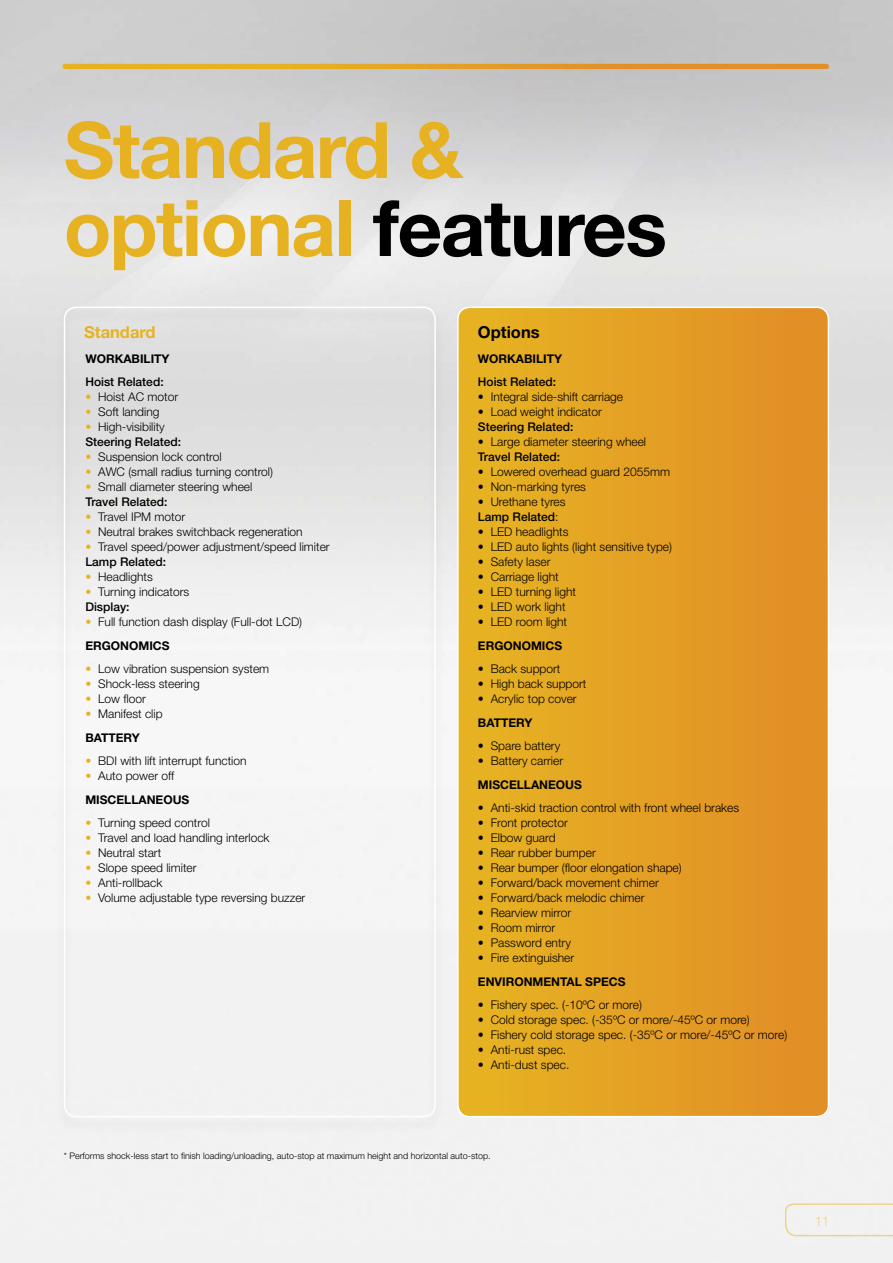
<style>
.page{position:relative;width:893px;height:1263px;background:#fff}
.page>*{position:absolute;margin:0;border:0;box-sizing:border-box;transform-origin:0 0}
.t1{font:700 78px/78px "Helvetica Neue LT Std";letter-spacing:-.02em;color:#e7b222}
.StandardFeatures_HEA{font:700 16.5px "Helvetica Neue LT Std";color:#e7b222}
.StandardFeatures_HEA-2{font:700 16.5px "Helvetica Neue LT Std";color:#000}
.t2{font:300 13.5px "Helvetica Neue LT Std";color:#e7b222}
.t3{font:300 12px "Helvetica Neue";color:#000}
.t4{font:300 12px "Helvetica Neue LT Std";color:#000}
.StandardFeatures_BUL{font:500 12px "Helvetica Neue LT Std";color:#000}
.StandardFeatures_BUL-2{font:700 12px "Helvetica Neue LT Std";color:#000}
.StandardFeatures_BUL-3{font:300 9px "Helvetica Neue LT Std";color:#000}
.s1{color:#000}
.s2{color:#e7b222}
.s3{font-weight:300}
</style>
<div class="page">
<img style="left:0;top:0;width:893px;height:1263px">
<div style="left:55px;top:306px;width:390px;height:829px;background:#000;opacity:.15"></div>
<div style="left:64px;top:307px;width:372px;height:810px;border:2px solid #fff;border-radius:12px"></div>
<svg style="left:458px;top:307px;width:370px;height:809px;background:#e4a024"></svg>
<div style="left:457px;top:307px;width:372px;height:810px;border:2px solid #fff;border-radius:12px"></div>
<svg style="left:65px;top:64px;width:761px;height:5px;background:#e4a024"></svg>
<svg style="left:784px;top:1203px;width:109px;height:34px"></svg>
<p class="t1" style="left:64px;top:109px;width:605px">Standard &amp; optional <span class="s1">features</span></p>
<p class="StandardFeatures_HEA" style="left:84px;top:322px;width:73px">Standard</p>
<p class="StandardFeatures_HEA-2" style="left:478px;top:322px;width:63px">Options</p>
<p class="StandardFeatures_BUL-2" style="left:85px;top:351px;width:86px">WORKABILITY</p>
<p class="StandardFeatures_BUL" style="left:85px;top:375px;width:80px">Hoist Related:</p>
<p class="t4" style="left:85px;top:390px;width:94px"><span class="s2">•</span> Hoist AC motor</p>
<p class="t4" style="left:85px;top:405px;width:76px"><span class="s2">•</span> Soft landing</p>
<p class="t4" style="left:85px;top:420px;width:81px"><span class="s2">•</span> High-visibility</p>
<p class="StandardFeatures_BUL" style="left:85px;top:435px;width:97px">Steering Related:</p>
<p class="t4" style="left:85px;top:450px;width:138px"><span class="s2">•</span> Suspension lock control</p>
<p class="t4" style="left:85px;top:465px;width:189px"><span class="s2">•</span> AWC (small radius turning control)</p>
<p class="t4" style="left:85px;top:480px;width:169px"><span class="s2">•</span> Small diameter steering wheel</p>
<p class="StandardFeatures_BUL" style="left:85px;top:495px;width:84px">Travel Related:</p>
<p class="t4" style="left:85px;top:510px;width:101px"><span class="s2">•</span> Travel IPM motor</p>
<p class="t4" style="left:85px;top:525px;width:219px"><span class="s2">•</span> Neutral brakes switchback regeneration</p>
<p class="t4" style="left:85px;top:540px;width:246px"><span class="s2">•</span> Travel speed/power adjustment/speed limiter</p>
<p class="StandardFeatures_BUL" style="left:85px;top:555px;width:82px">Lamp Related:</p>
<p class="t4" style="left:85px;top:570px;width:69px"><span class="s2">•</span> Headlights</p>
<p class="t4" style="left:85px;top:585px;width:105px"><span class="s2">•</span> Turning indicators</p>
<p class="StandardFeatures_BUL" style="left:85px;top:600px;width:46px">Display:</p>
<p class="t4" style="left:85px;top:615px;width:218px"><span class="s2">•</span> Full function dash display (Full-dot LCD)</p>
<p class="StandardFeatures_BUL-2" style="left:85px;top:638px;width:86px">ERGONOMICS</p>
<p class="t4" style="left:85px;top:662px;width:185px"><span class="s2">•</span> Low vibration suspension system</p>
<p class="t4" style="left:85px;top:677px;width:116px"><span class="s2">•</span> Shock-less steering</p>
<p class="t4" style="left:85px;top:692px;width:62px"><span class="s2">•</span> Low floor</p>
<p class="t4" style="left:85px;top:707px;width:79px"><span class="s2">•</span> Manifest clip</p>
<p class="StandardFeatures_BUL-2" style="left:85px;top:730px;width:56px">BATTERY</p>
<p class="t4" style="left:85px;top:754px;width:163px"><span class="s2">•</span> BDI with lift interrupt function</p>
<p class="t4" style="left:85px;top:769px;width:90px"><span class="s2">•</span> Auto power off</p>
<p class="StandardFeatures_BUL-2" style="left:85px;top:792px;width:106px">MISCELLANEOUS</p>
<p class="t4" style="left:85px;top:816px;width:126px"><span class="s2">•</span> Turning speed control</p>
<p class="t4" style="left:85px;top:831px;width:186px"><span class="s2">•</span> Travel and load handling interlock</p>
<p class="t4" style="left:85px;top:846px;width:77px"><span class="s2">•</span> Neutral start</p>
<p class="t4" style="left:85px;top:861px;width:113px"><span class="s2">•</span> Slope speed limiter</p>
<p class="t4" style="left:85px;top:876px;width:78px"><span class="s2">•</span> Anti-rollback</p>
<p class="t4" style="left:85px;top:891px;width:221px"><span class="s2">•</span> Volume adjustable type reversing buzzer</p>
<p class="StandardFeatures_BUL-2" style="left:478px;top:351px;width:86px">WORKABILITY</p>
<p class="StandardFeatures_BUL" style="left:478px;top:375px;width:80px">Hoist Related:</p>
<p class="t3" style="left:478px;top:390px;width:147px">• Integral side-shift carriage</p>
<p class="t3" style="left:478px;top:405px;width:125px">• Load weight indicator</p>
<p class="StandardFeatures_BUL" style="left:478px;top:420px;width:97px">Steering Related:</p>
<p class="t3" style="left:478px;top:435px;width:170px">• Large diameter steering wheel</p>
<p class="StandardFeatures_BUL" style="left:478px;top:450px;width:84px">Travel Related:</p>
<p class="t3" style="left:478px;top:465px;width:194px">• Lowered overhead guard 2055mm</p>
<p class="t3" style="left:478px;top:480px;width:110px">• Non-marking tyres</p>
<p class="t3" style="left:478px;top:495px;width:89px">• Urethane tyres</p>
<p class="StandardFeatures_BUL" style="left:478px;top:510px;width:82px">Lamp Related<span class="s3">:</span></p>
<p class="t3" style="left:478px;top:525px;width:92px">• LED headlights</p>
<p class="t3" style="left:478px;top:540px;width:196px">• LED auto lights (light sensitive type)</p>
<p class="t3" style="left:478px;top:555px;width:74px">• Safety laser</p>
<p class="t3" style="left:478px;top:570px;width:82px">• Carriage light</p>
<p class="t3" style="left:478px;top:585px;width:100px">• LED turning light</p>
<p class="t3" style="left:478px;top:600px;width:89px">• LED work light</p>
<p class="t3" style="left:478px;top:615px;width:91px">• LED room light</p>
<p class="StandardFeatures_BUL-2" style="left:478px;top:638px;width:86px">ERGONOMICS</p>
<p class="t3" style="left:478px;top:662px;width:84px">• Back support</p>
<p class="t3" style="left:478px;top:677px;width:110px">• High back support</p>
<p class="t3" style="left:478px;top:692px;width:100px">• Acrylic top cover</p>
<p class="StandardFeatures_BUL-2" style="left:478px;top:715px;width:56px">BATTERY</p>
<p class="t3" style="left:478px;top:739px;width:84px">• Spare battery</p>
<p class="t3" style="left:478px;top:754px;width:87px">• Battery carrier</p>
<p class="StandardFeatures_BUL-2" style="left:478px;top:777px;width:106px">MISCELLANEOUS</p>
<p class="t3" style="left:478px;top:801px;width:263px">• Anti-skid traction control with front wheel brakes</p>
<p class="t3" style="left:478px;top:816px;width:91px">• Front protector</p>
<p class="t3" style="left:478px;top:831px;width:79px">• Elbow guard</p>
<p class="t3" style="left:478px;top:846px;width:119px">• Rear rubber bumper</p>
<p class="t3" style="left:478px;top:861px;width:205px">• Rear bumper (floor elongation shape)</p>
<p class="t3" style="left:478px;top:876px;width:182px">• Forward/back movement chimer</p>
<p class="t3" style="left:478px;top:891px;width:168px">• Forward/back melodic chimer</p>
<p class="t3" style="left:478px;top:906px;width:95px">• Rearview mirror</p>
<p class="t3" style="left:478px;top:921px;width:79px">• Room mirror</p>
<p class="t3" style="left:478px;top:936px;width:95px">• Password entry</p>
<p class="t3" style="left:478px;top:951px;width:98px">• Fire extinguisher</p>
<p class="StandardFeatures_BUL-2" style="left:478px;top:974px;width:149px">ENVIRONMENTAL SPECS</p>
<p class="t3" style="left:478px;top:998px;width:165px">• Fishery spec. (-10ºC or more)</p>
<p class="t3" style="left:478px;top:1013px;width:273px">• Cold storage spec. (-35ºC or more/-45ºC or more)</p>
<p class="t3" style="left:478px;top:1028px;width:311px">• Fishery cold storage spec. (-35ºC or more/-45ºC or more)</p>
<p class="t3" style="left:478px;top:1043px;width:90px">• Anti-rust spec.</p>
<p class="t3" style="left:478px;top:1058px;width:93px">• Anti-dust spec.</p>
<p class="StandardFeatures_BUL-3" style="left:64px;top:1150px;width:429px">* Performs shock-less start to finish loading/unloading, auto-stop at maximum height and horizontal auto-stop.</p>
<p class="t2" style="left:814px;top:1213px;width:16px">11</p>
</div>
